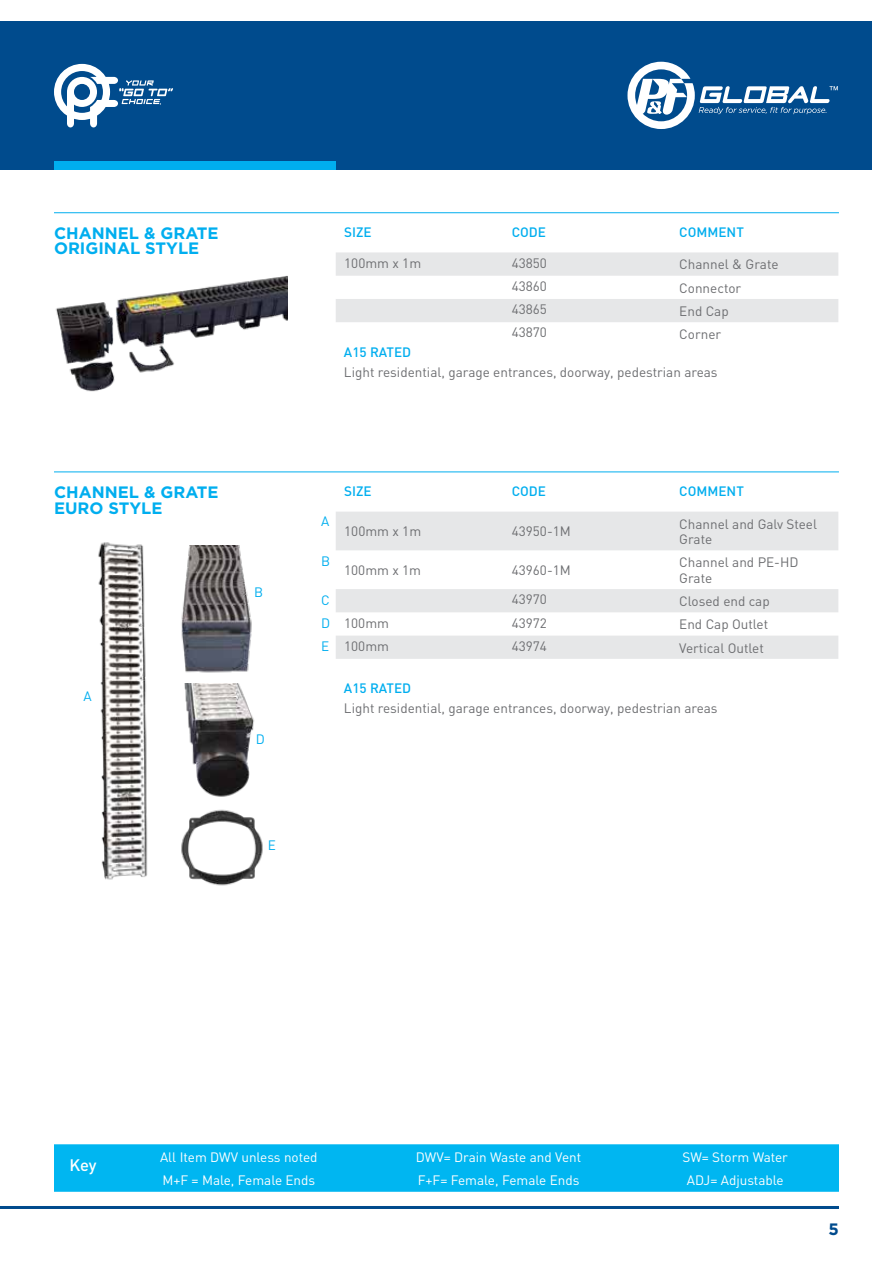
<style>
.page{position:relative;width:893px;height:1263px;background:#fff}
.page>*{position:absolute;margin:0;border:0;box-sizing:border-box;transform-origin:0 0}
.t1{font:700 16.5px/15.8px "Gotham";color:#00aeef}
.t2{font:500 16.5px "DIN";color:#fff}
.t3{font:700 16.5px "Gotham";color:#004b8d}
.t4{font:13.5px/15.8px "DIN";color:#6d6e71}
.t5{font:13.5px "DIN";color:#fff}
.t6{font:500 13.5px "DIN";color:#00aeef}
.t7{font:13.5px/23.1px "DIN";color:#00aeef}
</style>
<div class="page">
<div style="left:54px;top:1144px;width:785px;height:48px;background:#00b6f1"></div>
<hr style="left:0;top:1206px;width:839px;height:3px;background:#004b8d">
<div style="left:0;top:21px;width:872px;height:149px;background:#004b8d"></div>
<div style="left:54px;top:162px;width:281px;height:8px;background:#00aeef"></div>
<svg style="left:627px;top:62px;width:211px;height:67px"></svg>
<svg style="left:54px;top:64px;width:119px;height:63px"></svg>
<svg style="left:336px;top:252px;width:502px;height:70px"></svg>
<hr style="left:54px;top:212px;width:785px;height:1px;background:#00aeef">
<svg style="left:336px;top:512px;width:502px;height:147px;fill:#e6e7e8"></svg>
<hr style="left:54px;top:471px;width:785px;height:1px;background:#00aeef">
<img style="left:55px;top:275px;width:233px;height:117px">
<img style="left:98px;top:542px;width:50px;height:338px">
<img style="left:181px;top:546px;width:71px;height:127px">
<img style="left:184px;top:683px;width:71px;height:114px">
<img style="left:181px;top:809px;width:82px;height:77px">
<p class="t1" style="left:54px;top:225px;width:166px">CHANNEL &amp; GRATE<br>ORIGINAL STYLE</p>
<p class="t6" style="left:344px;top:223px;width:29px">SIZE</p>
<p class="t6" style="left:512px;top:223px;width:36px">CODE</p>
<p class="t6" style="left:679px;top:223px;width:66px">COMMENT</p>
<p class="t4" style="left:344px;top:255px;width:78px">100mm x 1m</p>
<p class="t4" style="left:512px;top:255px;width:37px">43850</p>
<p class="t4" style="left:679px;top:256px;width:101px">Channel &amp; Grate</p>
<p class="t4" style="left:512px;top:278px;width:37px">43860</p>
<p class="t4" style="left:679px;top:280px;width:63px">Connector</p>
<p class="t4" style="left:512px;top:301px;width:37px">43865</p>
<p class="t4" style="left:679px;top:303px;width:51px">End Cap</p>
<p class="t4" style="left:512px;top:324px;width:37px">43870</p>
<p class="t4" style="left:679px;top:326px;width:43px">Corner</p>
<p class="t6" style="left:344px;top:343px;width:69px">A15 RATED</p>
<p class="t4" style="left:344px;top:364px;width:375px">Light residential, garage entrances, doorway, pedestrian areas</p>
<p class="t1" style="left:54px;top:484px;width:166px">CHANNEL &amp; GRATE<br>EURO STYLE</p>
<p class="t6" style="left:344px;top:482px;width:29px">SIZE</p>
<p class="t6" style="left:512px;top:482px;width:36px">CODE</p>
<p class="t6" style="left:679px;top:482px;width:66px">COMMENT</p>
<p class="t4" style="left:344px;top:523px;width:78px">100mm x 1m</p>
<p class="t4" style="left:512px;top:523px;width:61px">43950-1M</p>
<p class="t4" style="left:679px;top:516px;width:139px">Channel and Galv Steel<br>Grate</p>
<p class="t4" style="left:344px;top:562px;width:78px">100mm x 1m</p>
<p class="t4" style="left:512px;top:562px;width:61px">43960-1M</p>
<p class="t4" style="left:679px;top:554px;width:121px">Channel and PE-HD<br>Grate</p>
<p class="t4" style="left:512px;top:591px;width:37px">43970</p>
<p class="t4" style="left:679px;top:593px;width:92px">Closed end cap</p>
<p class="t4" style="left:344px;top:615px;width:46px">100mm</p>
<p class="t4" style="left:512px;top:615px;width:37px">43972</p>
<p class="t4" style="left:679px;top:616px;width:90px">End Cap Outlet</p>
<p class="t4" style="left:344px;top:638px;width:46px">100mm</p>
<p class="t4" style="left:512px;top:638px;width:37px">43974</p>
<p class="t4" style="left:679px;top:640px;width:86px">Vertical Outlet</p>
<p class="t7" style="left:321px;top:510px;width:10px">A</p>
<p class="t7" style="left:321px;top:549px;width:11px">B</p>
<p class="t7" style="left:254px;top:580px;width:11px">B</p>
<p class="t7" style="left:321px;top:588px;width:11px">C<br>D</p>
<p class="t7" style="left:321px;top:635px;width:10px">E</p>
<p class="t7" style="left:83px;top:684px;width:10px">A</p>
<p class="t7" style="left:256px;top:728px;width:11px">D</p>
<p class="t7" style="left:268px;top:833px;width:10px">E</p>
<p class="t6" style="left:344px;top:679px;width:69px">A15 RATED</p>
<p class="t4" style="left:344px;top:700px;width:375px">Light residential, garage entrances, doorway, pedestrian areas</p>
<p class="t2" style="left:69px;top:1154px;width:29px">Key</p>
<p class="t5" style="left:160px;top:1148px;width:159px">All Item DWV unless noted</p>
<p class="t5" style="left:416px;top:1148px;width:167px">DWV= Drain Waste and Vent</p>
<p class="t5" style="left:682px;top:1148px;width:107px">SW= Storm Water</p>
<p class="t5" style="left:162px;top:1172px;width:154px">M+F = Male, Female Ends</p>
<p class="t5" style="left:418px;top:1172px;width:163px">F+F= Female, Female Ends</p>
<p class="t5" style="left:687px;top:1172px;width:98px">ADJ= Adjustable</p>
<p class="t3" style="left:829px;top:1218px;width:12px">5</p>
</div>
